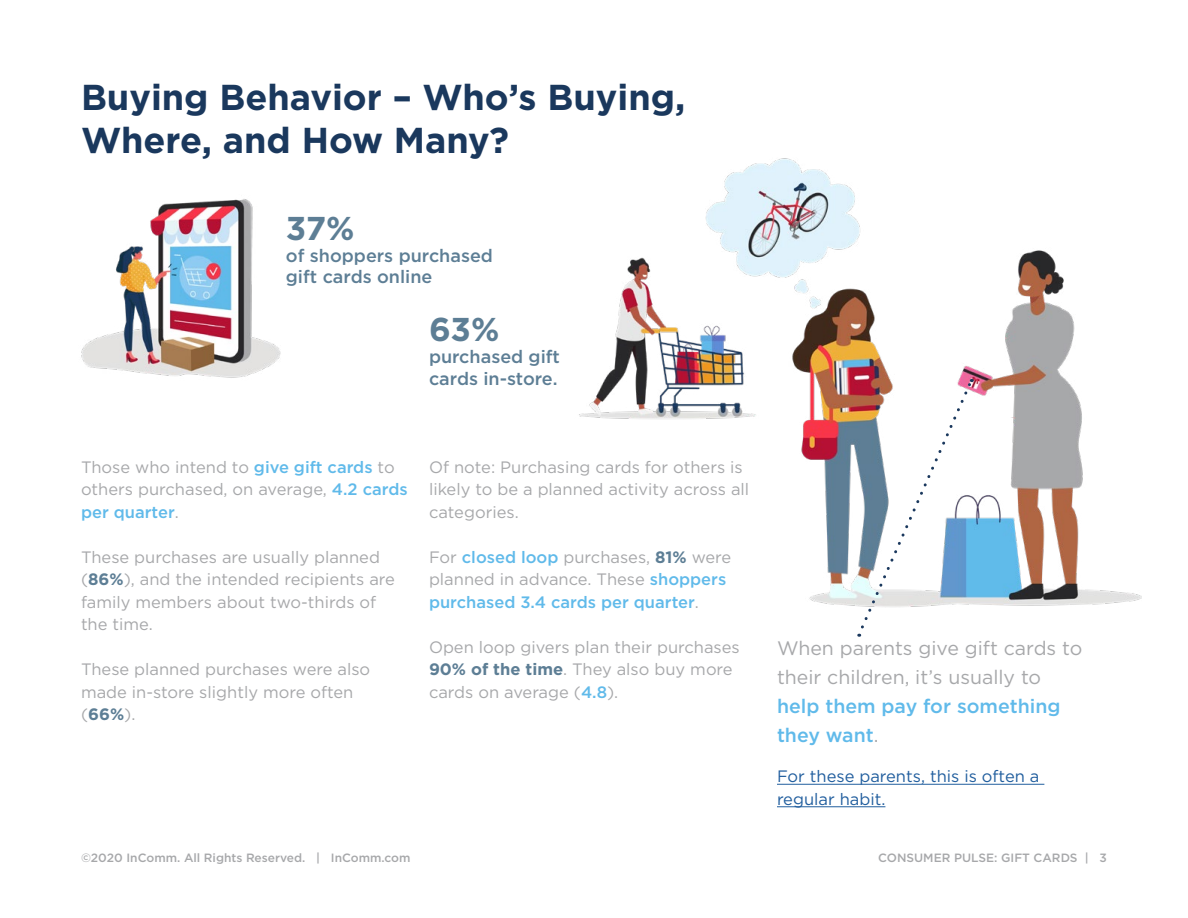
<style>
.page{position:relative;width:1188px;height:918px;background:#fff}
.page>*{position:absolute;margin:0;border:0;box-sizing:border-box;transform-origin:0 0}
.t1{font:700 36px/43.2px "Gotham";color:#1a385d}
.t2{font:700 33px "Gotham";color:#5d7e95}
.t3{font:19.5px/28.8px "Gotham";color:#a7a8aa}
.t4{font:500 19.5px/28.8px "Gotham";color:#60baea}
.t5{font:500 18px/21.6px "Gotham";color:#5d7e95}
.t6{font:16.5px/22.5px "Gotham";color:#a7a8aa}
.t7{font:500 16.5px/22.5px "Gotham";color:#60baea}
.t8{font:16.5px/22.5px "Gotham";color:#215e9e}
.t9{font:500 12px "Gotham";color:#a7a8aa}
.s1{font-weight:500;color:#60baea}
.s2{font-weight:700;color:#5d7e95}
.s3{font-weight:400;color:#a7a8aa}
</style>
<div class="page">
<img style="left:81px;top:199px;width:200px;height:179px">
<img style="left:579px;top:257px;width:126px;height:162px">
<img style="left:705px;top:158px;width:436px;height:448px">
<svg style="left:858px;top:379px;width:115px;height:258px"></svg>
<hr style="left:777px;top:784px;width:267px;height:1px;background:#215e9e">
<hr style="left:777px;top:807px;width:108px;height:1px;background:#215e9e">
<h1 class="t1" style="left:81px;top:75px;width:606px">Buying Behavior – Who’s Buying,<br>Where, and How Many?</h1>
<h2 class="t2" style="left:286px;top:206px;width:70px">37%</h2>
<p class="t5" style="left:286px;top:244px;width:209px">of shoppers purchased gift cards online</p>
<h2 class="t2" style="left:429px;top:308px;width:72px">63%</h2>
<p class="t5" style="left:429px;top:346px;width:133px">purchased gift cards in-store.</p>
<p class="t6" style="left:81px;top:455px;width:328px">Those who intend to <span class="s1">give gift cards</span> to others purchased, on average, <span class="s1">4.2 cards per quarter</span>.</p>
<p class="t6" style="left:81px;top:545px;width:316px">These purchases are usually planned (<span class="s2">86%</span>), and the intended recipients are family members about two-thirds of the time.</p>
<p class="t6" style="left:81px;top:658px;width:291px">These planned purchases were also made in-store slightly more often (<span class="s2">66%</span>).</p>
<p class="t6" style="left:429px;top:455px;width:322px">Of note: Purchasing cards for others is likely to be a planned activity across all categories.</p>
<p class="t7" style="left:429px;top:546px;width:304px"><span class="s3">For</span> closed loop <span class="s3">purchases,</span> <span class="s2">81%</span> <span class="s3">were planned in advance. These</span> shoppers purchased 3.4 cards per quarter<span class="s3">.</span></p>
<p class="t6" style="left:429px;top:635px;width:312px">Open loop givers plan their purchases<br><span class="s2">90% of the time</span>. They also buy more cards on average (<span class="s1">4.8</span>).</p>
<p class="t3" style="left:777px;top:634px;width:307px">When parents give gift cards to their children, it’s usually to</p>
<p class="t4" style="left:777px;top:691px;width:285px">help them pay for something they want<span class="s3">.</span></p>
<p class="t8" style="left:777px;top:765px;width:264px">For these parents, this is often a regular habit.</p>
<p class="t9" style="left:81px;top:850px;width:331px">©2020 InComm. All Rights Reserved. | InComm.com</p>
<p class="t9" style="left:878px;top:850px;width:230px">CONSUMER PULSE: GIFT CARDS | 3</p>
</div>
